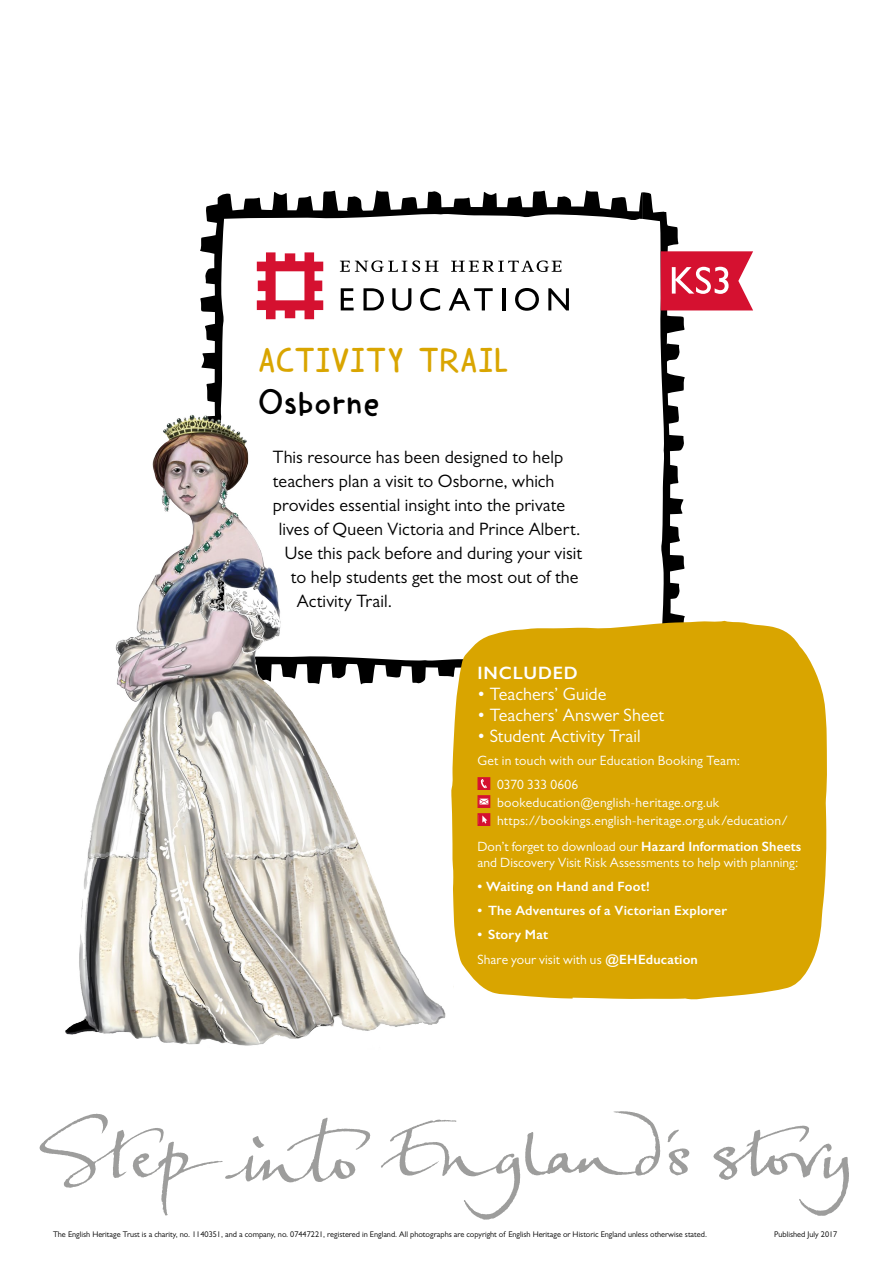
<style>
.page{position:relative;width:893px;height:1263px;background:#fff}
.page>*{position:absolute;margin:0;border:0;box-sizing:border-box;transform-origin:0 0}
.t1{font:36px "Harimau Dua";color:#000}
.t2{font:34.5px "Harimau Dua";letter-spacing:-.005em;color:#d9a500}
.t3{font:18px "Gill Sans MT Std";letter-spacing:.005em;color:#000}
.t4{font:18px "Gill Sans MT Std";letter-spacing:.005em;color:#fff}
.t5{font:600 18px "Gill Sans";letter-spacing:.05em;color:#fff}
.t6{font:13.5px/23.2px "Gill Sans MT Std";letter-spacing:.015em;color:#fff}
.t7{font:600 13.5px "Gill Sans";letter-spacing:.015em;color:#fff}
.t8{font:8.25px "Gill Sans MT Std";color:#000}
.s1{font-family:"Gill Sans";font-weight:600}
</style>
<div class="page">
<svg style="left:381px;top:1111px;width:279px;height:109px"></svg>
<svg style="left:669px;top:1148px;width:20px;height:27px"></svg>
<svg style="left:39px;top:1114px;width:331px;height:101px"></svg>
<svg style="left:668px;top:1129px;width:11px;height:13px"></svg>
<svg style="left:713px;top:1125px;width:136px;height:91px"></svg>
<div style="left:453px;top:624px;width:374px;height:376px;background:#d9a500"></div>
<svg style="left:479px;top:779px;width:9px;height:9px"></svg>
<div style="left:477px;top:777px;width:13px;height:13px;border:1px solid #d51130"></div>
<svg style="left:479px;top:797px;width:9px;height:9px"></svg>
<div style="left:477px;top:795px;width:13px;height:13px;border:1px solid #d51130"></div>
<svg style="left:479px;top:815px;width:9px;height:9px"></svg>
<div style="left:477px;top:813px;width:13px;height:13px;border:1px solid #d51130"></div>
<svg style="left:200px;top:190px;width:553px;height:496px"></svg>
<img style="left:65px;top:374px;width:388px;height:672px">
<h2 class="t2" style="left:258px;top:333px;width:253px">ACTIVITY TRAIL</h2>
<h1 class="t1" style="left:258px;top:373px;width:124px">Osborne</h1>
<h3 class="t3" style="left:273px;top:447px;width:292px">This resource has been designed to help</h3>
<h3 class="t3" style="left:273px;top:471px;width:283px">teachers plan a visit to Osborne, which</h3>
<h3 class="t3" style="left:273px;top:495px;width:294px">provides essential insight into the private</h3>
<h3 class="t3" style="left:279px;top:519px;width:303px">lives of Queen Victoria and Prince Albert.</h3>
<h3 class="t3" style="left:285px;top:543px;width:299px">Use this pack before and during your visit</h3>
<h3 class="t3" style="left:291px;top:567px;width:289px">to help students get the most out of the</h3>
<h3 class="t3" style="left:297px;top:591px;width:97px">Activity Trail.</h3>
<h3 class="t5" style="left:477px;top:662px;width:102px">INCLUDED</h3>
<h3 class="t4" style="left:477px;top:683px;width:131px">• Teachers’ Guide</h3>
<h3 class="t4" style="left:477px;top:704px;width:188px">• Teachers’ Answer Sheet</h3>
<h3 class="t4" style="left:477px;top:725px;width:165px">• Student Activity Trail</h3>
<p class="t6" style="left:497px;top:749px;width:244px;text-indent:-20px">Get in touch with our Education Booking Team:<br>0370 333 0606</p>
<p class="t6" style="left:497px;top:793px;width:293px;line-height:18px">bookeducation@english-heritage.org.uk https://bookings.english-heritage.org.uk/education/</p>
<p class="t6" style="left:477px;top:838px;width:325px;line-height:16.5px">Don’t forget to download our <span class="s1">Hazard Information Sheets </span>and Discovery Visit Risk Assessments to help with planning:</p>
<p class="t7" style="left:478px;top:878px;width:174px">• Waiting on Hand and Foot!</p>
<p class="t7" style="left:478px;top:902px;width:251px">• The Adventures of a Victorian Explorer</p>
<p class="t7" style="left:478px;top:926px;width:72px">• Story Mat</p>
<p class="t6" style="left:478px;top:948px;width:222px">Share your visit with us <span class="s1">@EHEducation</span></p>
<p class="t8" style="left:53px;top:1229px;width:655px">The English Heritage Trust is a charity, no. 1140351, and a company, no. 07447221, registered in England. All photographs are copyright of English Heritage or Historic England unless otherwise stated.</p>
<p class="t8" style="left:774px;top:1229px;width:65px">Published July 2017</p>
</div>
